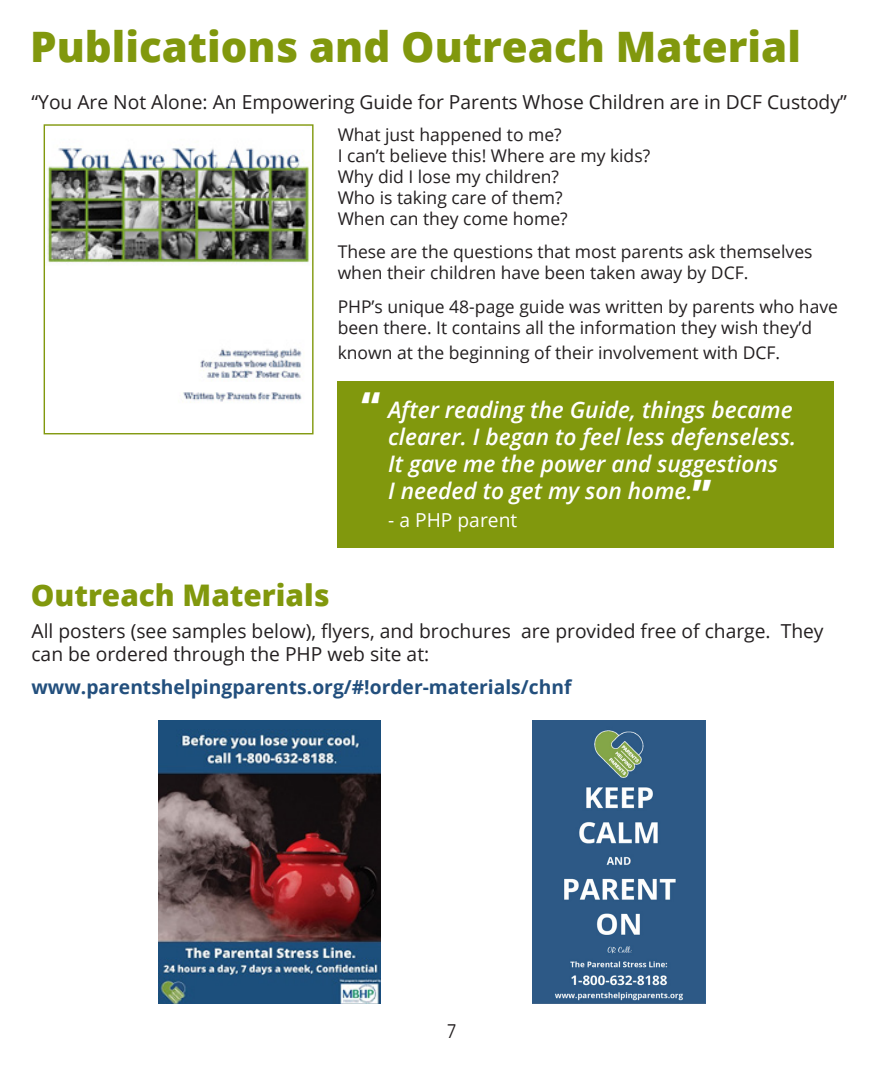
<style>
.page{position:relative;width:882px;height:1071px;background:#fff}
.page>*{position:absolute;margin:0;border:0;box-sizing:border-box;transform-origin:0 0}
.t1{font:800 42px "Open Sans";color:#81980d}
.t2{font:800 38.5px "Open Sans";color:#fff}
.t3{font:800 29.75px "Open Sans";color:#81980d}
.t4{font:italic 600 22.75px/27.3px "Open Sans";color:#fff}
.t5{font:300 condensed 21px "Abadi";color:#231f20}
.t6{font:19.25px/23.1px "Open Sans";color:#231f20}
.t7{font:700 19.25px "Open Sans";color:#224f7d}
.t8{font:19.25px "Open Sans";color:#fff}
.t9{font:17.5px/21px "Open Sans";color:#231f20}
</style>
<div class="page">
<img style="left:47px;top:148px;width:264px;height:255px">
<div style="left:44px;top:124px;width:270px;height:310px;border:1px solid #81980d"></div>
<img style="left:158px;top:721px;width:223px;height:282px">
<img style="left:532px;top:720px;width:173px;height:283px">
<div style="left:338px;top:382px;width:496px;height:166px;background:#81980d"></div>
<p class="t1" style="left:30px;top:15px;width:772px">Publications and Outreach Material</p>
<p class="t6" style="left:32px;top:90px;width:817px">“You Are Not Alone: An Empowering Guide for Parents Whose Children are in DCF Custody”</p>
<p class="t9" style="left:338px;top:124px;width:226px">What just happened to me?</p>
<p class="t9" style="left:338px;top:145px;width:314px">I can’t believe this! Where are my kids?</p>
<p class="t9" style="left:338px;top:166px;width:223px">Why did I lose my children?</p>
<p class="t9" style="left:338px;top:187px;width:226px">Who is taking care of them?</p>
<p class="t9" style="left:338px;top:208px;width:231px">When can they come home?</p>
<p class="t9" style="left:338px;top:241px;width:476px">These are the questions that most parents ask themselves when their children have been taken away by DCF.</p>
<p class="t9" style="left:338px;top:295px;width:502px">PHP’s unique 48-page guide was written by parents who have been there. It contains all the information they wish they’d</p>
<p class="t9" style="left:338px;top:342px;width:444px">known at the beginning of their involvement with DCF.</p>
<p class="t2" style="left:362px;top:377px;width:21px">“</p>
<p class="t4" style="left:388px;top:395px;width:409px">After reading the Guide, things became clearer. I began to feel less defenseless.<br>It gave me the power and suggestions<br>I needed to get my son home.</p>
<p class="t8" style="left:388px;top:507px;width:131px">- a PHP parent</p>
<p class="t2" style="left:711px;top:507px;width:21px;rotate:-180deg">“</p>
<p class="t3" style="left:31px;top:573px;width:300px">Outreach Materials</p>
<p class="t6" style="left:32px;top:619px;width:794px">All posters (see samples below), flyers, and brochures are provided free of charge. They can be ordered through the PHP web site at:</p>
<p class="t7" style="left:32px;top:674px;width:541px">www.parentshelpingparents.org/#!order-materials/chnf</p>
<p class="t5" style="left:447px;top:1019px;width:11px">7</p>
</div>
